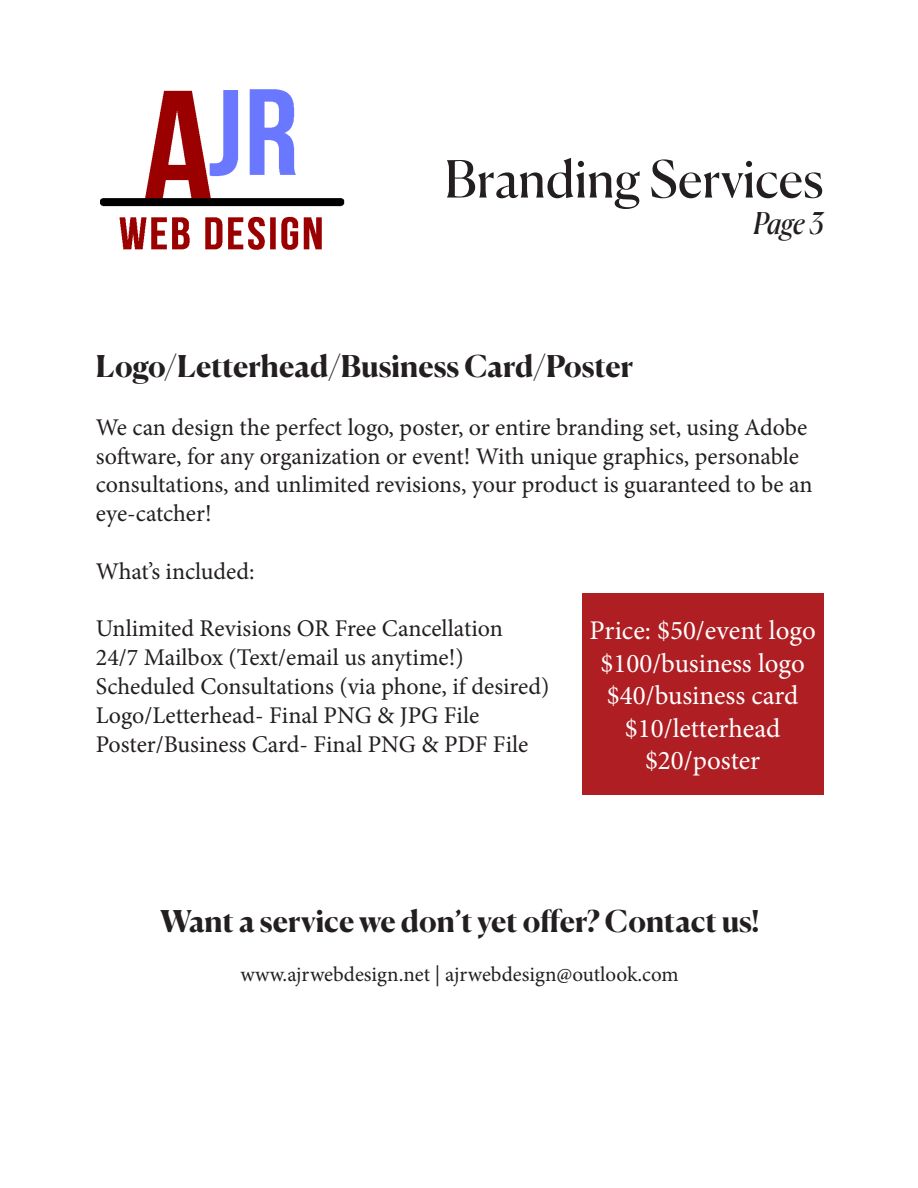
<style>
.page{position:relative;width:918px;height:1188px;background:#fff}
.page>*{position:absolute;margin:0;border:0;box-sizing:border-box;transform-origin:0 0}
.t1{font:51px "Canela";color:#231f20}
.t2{font:700 30px "Canela";color:#231f20}
.t3{font:italic 30px "Canela";color:#231f20}
.t4{font:27px/32.4px "Minion Pro";color:#fff;text-align:center}
.t5{font:24px/28.8px "Minion Pro";color:#231f20}
.t6{font:21px "Minion Pro";color:#231f20}
</style>
<div class="page">
<img style="left:100px;top:89px;width:245px;height:161px">
<div style="left:582px;top:594px;width:242px;height:201px;background:#af1e22"></div>
<h1 class="t1" style="left:444px;top:139px;width:381px">Branding Services</h1>
<p class="t3" style="left:753px;top:199px;width:72px">Page 3</p>
<p class="t2" style="left:96px;top:343px;width:539px">Logo/Letterhead/Business Card/Poster</p>
<p class="t5" style="left:96px;top:413px;width:718px">We can design the perfect logo, poster, or entire branding set, using Adobe software, for any organization or event! With unique graphics, personable consultations, and unlimited revisions, your product is guaranteed to be an eye-catcher!</p>
<p class="t5" style="left:96px;top:557px;width:160px">What’s included:</p>
<p class="t5" style="left:96px;top:614px;width:455px">Unlimited Revisions OR Free Cancellation 24/7 Mailbox (Text/email us anytime!)<br>Scheduled Consultations (via phone, if desired)<br>Logo/Letterhead- Final PNG &amp; JPG File Poster/Business Card- Final PNG &amp; PDF File</p>
<p class="t4" style="left:590px;top:615px;width:228px">Price: $50/event logo $100/business logo $40/business card $10/letterhead $20/poster</p>
<p class="t2" style="left:160px;top:897px;width:600px">Want a service we don’t yet offer? Contact us!</p>
<p class="t6" style="left:240px;top:960px;width:440px">www.ajrwebdesign.net | ajrwebdesign@outlook.com</p>
</div>
